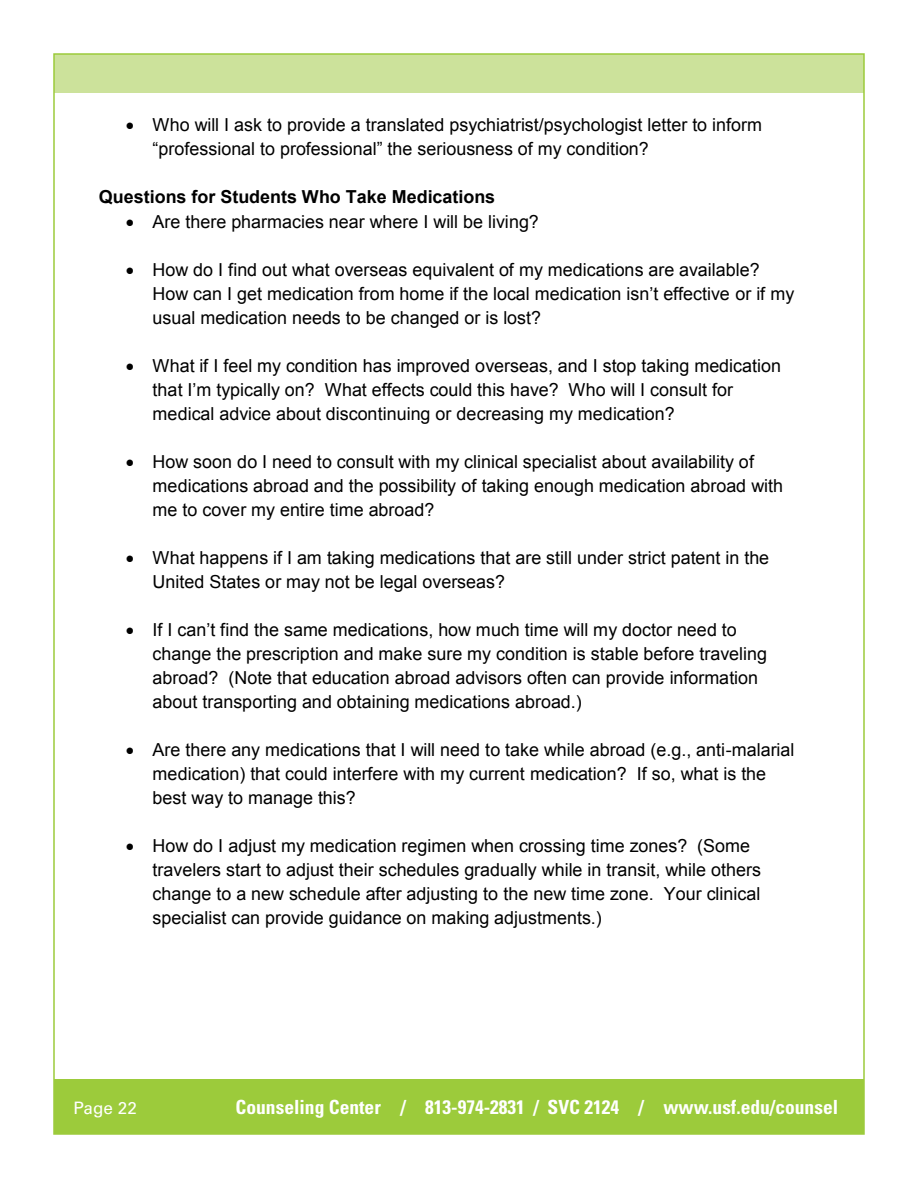
<style>
.page{position:relative;width:918px;height:1188px;background:#fff}
.page>*{position:absolute;margin:0;border:0;box-sizing:border-box;transform-origin:0 0}
.t1{font:700 condensed 19.5px "Univers LT Std";color:#fff}
.t2{font:17.85px/23.9px "Arial";color:#000}
.t3{font:700 17.85px "Arial";color:#000}
.t4{font:17.1px "Univers LT Std";color:#fff}
.s1{font-style:inherit}
</style>
<div class="page">
<div style="left:54px;top:1079px;width:810px;height:55px;background:#9ccb3b"></div>
<div style="left:54px;top:54px;width:810px;height:39px;background:#cce29b"></div>
<p class="t2" style="left:153px;top:113px;width:611px;text-indent:-27px">• Who will I ask to provide a translated psychiatrist/psychologist letter to inform <span class="s1">“professional to professional” the seriousness of my con</span>dition?</p>
<p class="t3" style="left:99px;top:184px;width:398px">Questions for Students Who Take Medications</p>
<p class="t2" style="left:126px;top:210px;width:415px">• Are there pharmacies near where I will be living?</p>
<p class="t2" style="left:153px;top:258px;width:643px;text-indent:-27px">• How do I find out what overseas equivalent of my medications are available?<br><span class="s1">How can I get medication from home if the local medication isn’t effective</span> or if my usual medication needs to be changed or is lost?</p>
<p class="t2" style="left:153px;top:354px;width:630px;text-indent:-27px">• What if I feel my condition has improved overseas, and I stop taking medication <span class="s1">that I’m typically on? What effects could this have? Who will I consult for</span></p>
<p class="t2" style="left:153px;top:402px;width:524px">medical advice about discontinuing or decreasing my medication?</p>
<p class="t2" style="left:153px;top:450px;width:632px;text-indent:-27px">• How soon do I need to consult with my clinical specialist about availability of medications abroad and the possibility of taking enough medication abroad with me to cover my entire time abroad?</p>
<p class="t2" style="left:153px;top:546px;width:618px;text-indent:-27px">• What happens if I am taking medications that are still under strict patent in the<br>United States or may not be legal overseas?</p>
<p class="t2" style="left:153px;top:618px;width:616px;text-indent:-27px">• <span class="s1">If I can’t find the same medications, how much time will my doctor need to </span>change the prescription and make sure my condition is stable before traveling abroad? (Note that education abroad advisors often can provide information about transporting and obtaining medications abroad.)</p>
<p class="t2" style="left:153px;top:738px;width:643px;text-indent:-27px">• Are there any medications that I will need to take while abroad (e.g., anti-malarial medication) that could interfere with my current medication? If so, what is the best way to manage this?</p>
<p class="t2" style="left:153px;top:834px;width:610px;text-indent:-27px">• How do I adjust my medication regimen when crossing time zones? (Some travelers start to adjust their schedules gradually while in transit, while others change to a new schedule after adjusting to the new time zone. Your clinical specialist can provide guidance on making adjustments.)</p>
<p class="t4" style="left:74px;top:1098px;width:65px">Page 22</p>
<p class="t1" style="left:236px;top:1095px;width:604px">Counseling Center / 813-974-2831 / SVC 2124 / www.usf.edu/counsel</p>
</div>
